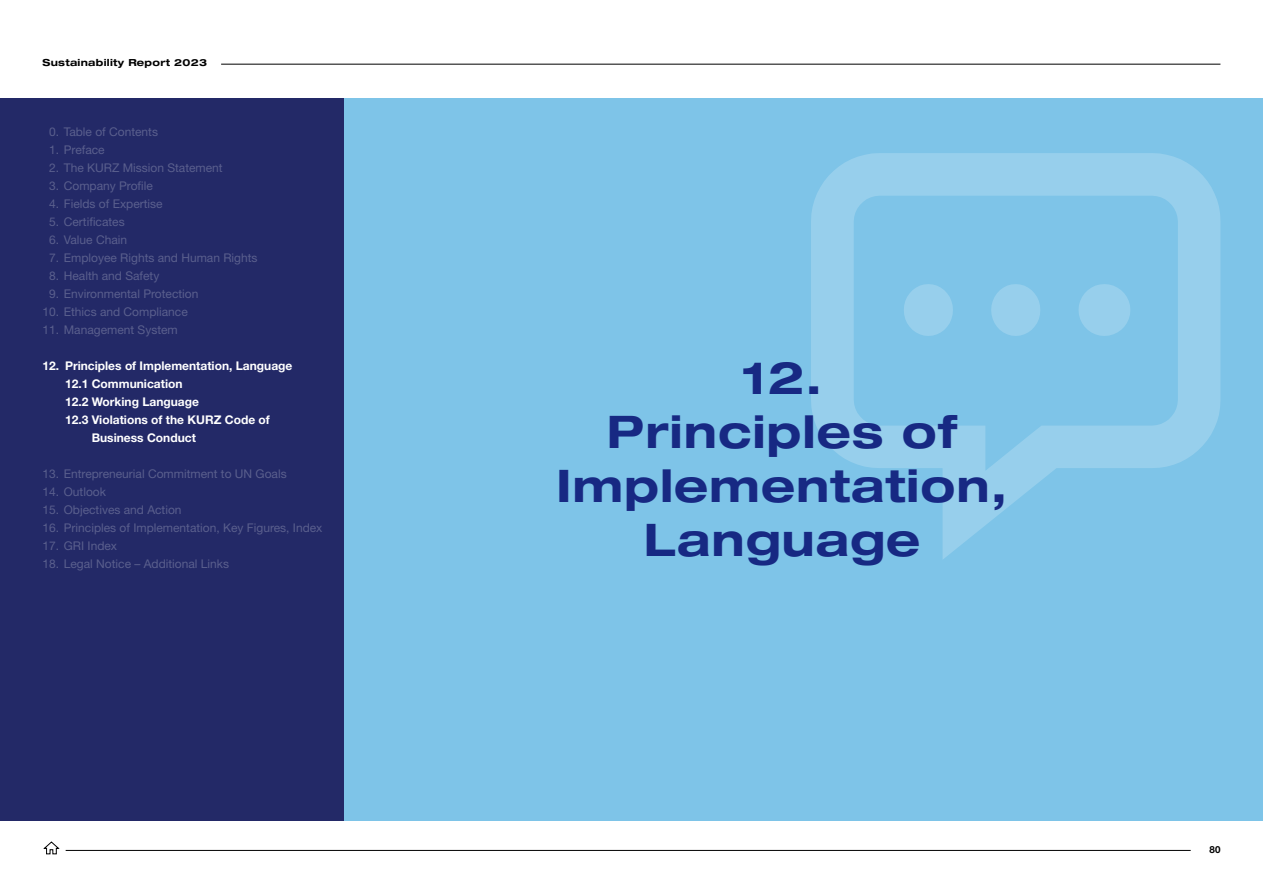
<style>
.page{position:relative;width:1263px;height:893px;background:#fff}
.page>*{position:absolute;margin:0;border:0;box-sizing:border-box;transform-origin:0 0}
.t1{font:700 expanded 45px/54px "Helvetica Neue LT Std";letter-spacing:.02em;color:#172983;text-align:center}
.t2{font:12px "Helvetica Neue LT Std";color:#5a5f8d}
.t3{font:700 12px "Helvetica Neue LT Std";color:#fff}
.t4{font:700 expanded 9.75px "Helvetica Neue LT Std";letter-spacing:.03em;color:#000}
.t5{font:700 9.75px "Helvetica Neue LT Std";color:#000}
</style>
<div class="page">
<div style="left:0;top:98px;width:1263px;height:723px;background:#7ec4e8"></div>
<div style="left:0;top:98px;width:343px;height:723px;background:#232967"></div>
<svg style="left:811px;top:153px;width:409px;height:406px"></svg>
<svg style="left:904px;top:284px;width:49px;height:52px"></svg>
<svg style="left:991px;top:284px;width:49px;height:52px"></svg>
<svg style="left:1078px;top:284px;width:52px;height:52px"></svg>
<hr style="left:221px;top:64px;width:999px;height:1px;background:#000">
<hr style="left:66px;top:850px;width:1125px;height:1px;background:#000">
<svg style="left:43px;top:841px;width:17px;height:14px"></svg>
<p class="t4" style="left:43px;top:57px;width:166px">Sustainability Report 2023</p>
<p class="t2" style="left:49px;top:125px;width:111px">0. Table of Contents</p>
<p class="t2" style="left:49px;top:143px;width:57px">1. Preface</p>
<p class="t2" style="left:49px;top:161px;width:175px">2. The KURZ Mission Statement</p>
<p class="t2" style="left:49px;top:179px;width:105px">3. Company Profile</p>
<p class="t2" style="left:49px;top:197px;width:115px">4. Fields of Expertise</p>
<p class="t2" style="left:49px;top:215px;width:77px">5. Certificates</p>
<p class="t2" style="left:49px;top:233px;width:80px">6. Value Chain</p>
<p class="t2" style="left:49px;top:251px;width:210px">7. Employee Rights and Human Rights</p>
<p class="t2" style="left:49px;top:269px;width:112px">8. Health and Safety</p>
<p class="t2" style="left:49px;top:287px;width:151px">9. Environmental Protection</p>
<p class="t2" style="left:43px;top:305px;width:147px">10. Ethics and Compliance</p>
<p class="t2" style="left:43px;top:323px;width:137px">11. Management System</p>
<p class="t3" style="left:43px;top:358px;width:251px">12. Principles of Implementation, Language</p>
<p class="t3" style="left:65px;top:376px;width:119px">12.1 Communication</p>
<p class="t3" style="left:65px;top:394px;width:136px">12.2 Working Language</p>
<p class="t3" style="left:65px;top:412px;width:206px">12.3 Violations of the KURZ Code of</p>
<p class="t3" style="left:92px;top:430px;width:106px">Business Conduct</p>
<p class="t2" style="left:43px;top:467px;width:246px">13. Entrepreneurial Commitment to UN Goals</p>
<p class="t2" style="left:43px;top:485px;width:65px">14. Outlook</p>
<p class="t2" style="left:43px;top:503px;width:141px">15. Objectives and Action</p>
<p class="t2" style="left:43px;top:521px;width:281px">16. Principles of Implementation, Key Figures, Index</p>
<p class="t2" style="left:43px;top:539px;width:76px">17. GRI Index</p>
<p class="t2" style="left:43px;top:557px;width:188px">18. Legal Notice – Additional Links</p>
<h1 class="t1" style="left:557px;top:350px;width:452px">12.<br>Principles of<br>Implementation,<br>Language</h1>
<p class="t5" style="left:1209px;top:843px;width:13px">80</p>
</div>
